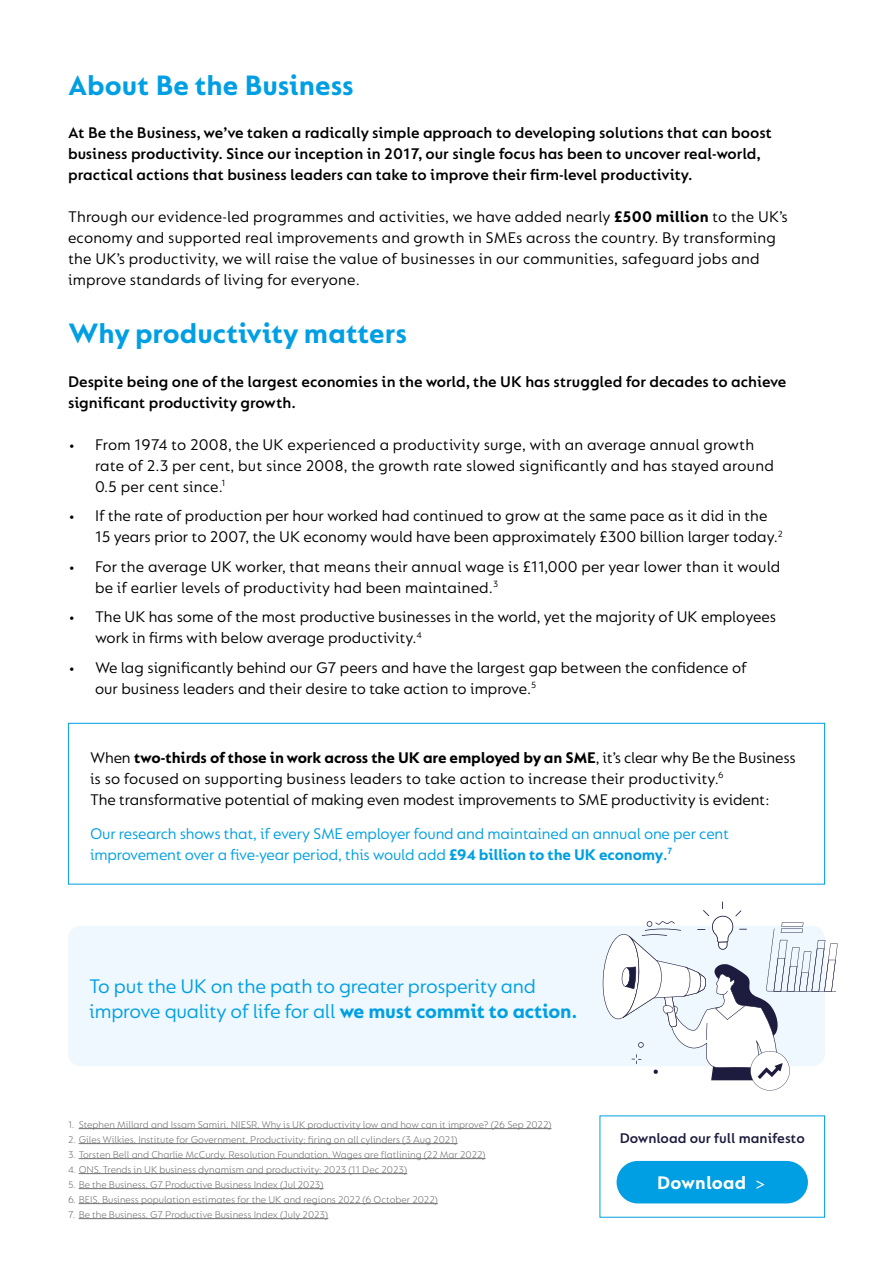
<style>
.page{position:relative;width:893px;height:1263px;background:#fff}
.page>*{position:absolute;margin:0;border:0;box-sizing:border-box;transform-origin:0 0}
.t1{font:700 30px "FS Lucas";color:#009fe3}
.t2{font:21px/25.2px "FS Lucas";letter-spacing:-.01em;color:#009fe3}
.t3{font:700 19.5px "FS Lucas";letter-spacing:.01em;color:#fff}
.t4{font:16.5px/21px "FS Lucas";color:#000}
.t5{font:600 16.5px/21px "FS Lucas";color:#000}
.t6{font:16.5px/21px "FS Lucas";letter-spacing:-.01em;color:#009fe3}
.t7{font:600 15px "FS Lucas";color:#1e1c3e}
.t8{font:300 10.5px "FS Lucas";color:#706f6f}
.s1{font-weight:700}
.s2{font-weight:600}
.s3{font-weight:400}
</style>
<div class="page">
<hr style="left:79px;top:1128px;width:472px;height:1px;background:#706f6f">
<hr style="left:79px;top:1143px;width:379px;height:1px;background:#706f6f">
<hr style="left:79px;top:1158px;width:406px;height:1px;background:#706f6f">
<hr style="left:79px;top:1173px;width:328px;height:1px;background:#706f6f">
<hr style="left:79px;top:1188px;width:245px;height:1px;background:#706f6f">
<hr style="left:79px;top:1203px;width:359px;height:1px;background:#706f6f">
<hr style="left:79px;top:1218px;width:249px;height:1px;background:#706f6f">
<div style="left:617px;top:1161px;width:191px;height:42px;background:#009fe3;border-radius:21px"></div>
<div style="left:68px;top:926px;width:757px;height:140px;background:#eef8fe;border-radius:13px"></div>
<svg style="left:602px;top:901px;width:236px;height:190px"></svg>
<div style="left:68px;top:723px;width:757px;height:161px;border:1px solid #009fe3"></div>
<p class="t1" style="left:68px;top:68px;width:287px">About Be the Business</p>
<p class="t5" style="left:68px;top:121px;width:705px">At Be the Business, we’ve taken a radically simple approach to developing solutions that can boost business productivity. Since our inception in 2017, our single focus has been to uncover real-world, practical actions that business leaders can take to improve their firm-level productivity.</p>
<p class="t4" style="left:68px;top:205px;width:721px">Through our evidence-led programmes and activities, we have added nearly <span class="s1">£500 million</span> to the UK’s economy and supported real improvements and growth in SMEs across the country. By transforming the UK’s productivity, we will raise the value of businesses in our communities, safeguard jobs and improve standards of living for everyone.</p>
<p class="t1" style="left:68px;top:316px;width:340px">Why productivity matters</p>
<p class="t5" style="left:68px;top:370px;width:720px">Despite being one of the largest economies in the world, the UK has struggled for decades to achieve significant productivity growth.</p>
<p class="t4" style="left:95px;top:433px;width:680px;text-indent:-27px">• From 1974 to 2008, the UK experienced a productivity surge, with an average annual growth rate of 2.3 per cent, but since 2008, the growth rate slowed significantly and has stayed around<br>0.5 per cent since.<sup>1</sup></p>
<p class="t4" style="left:95px;top:505px;width:689px;text-indent:-27px">• If the rate of production per hour worked had continued to grow at the same pace as it did in the<br>15 years prior to 2007, the UK economy would have been approximately £300 billion larger today.<sup>2</sup></p>
<p class="t4" style="left:95px;top:555px;width:687px;text-indent:-27px">• For the average UK worker, that means their annual wage is £11,000 per year lower than it would be if earlier levels of productivity had been maintained.<sup>3</sup></p>
<p class="t4" style="left:95px;top:606px;width:683px;text-indent:-27px">• The UK has some of the most productive businesses in the world, yet the majority of UK employees work in firms with below average productivity.<sup>4</sup></p>
<p class="t4" style="left:95px;top:656px;width:653px;text-indent:-27px">• We lag significantly behind our G7 peers and have the largest gap between the confidence of our business leaders and their desire to take action to improve.<sup>5</sup></p>
<p class="t4" style="left:90px;top:746px;width:707px">When <span class="s1">two-thirds of those in work across the UK are employed by an SME</span>, it’s clear why Be the Business is so focused on supporting business leaders to take action to increase their productivity.<sup>6<br></sup>The transformative potential of making even modest improvements to SME productivity is evident:</p>
<p class="t6" style="left:90px;top:822px;width:641px">Our research shows that, if every SME employer found and maintained an annual one per cent improvement over a five-year period, this would add <span class="s1">£94 billion to the UK economy</span><span class="s2">.</span><sup>7</sup></p>
<p class="t2" style="left:89px;top:973px;width:490px">To put the UK on the path to greater prosperity and improve quality of life for all <span class="s1">we must commit to action.</span></p>
<p class="t8" style="left:68px;top:1118px;width:485px">1. Stephen Millard and Issam Samiri, NIESR, Why is UK productivity low and how can it improve? (26 Sep 2022)</p>
<p class="t8" style="left:68px;top:1133px;width:391px">2. Giles Wilkies, Institute for Government, Productivity: firing on all cylinders (3 Aug 2021)</p>
<p class="t8" style="left:68px;top:1148px;width:419px">3. Torsten Bell and Charlie McCurdy, Resolution Foundation, Wages are flatlining (22 Mar 2022)</p>
<p class="t8" style="left:68px;top:1163px;width:341px">4. ONS, Trends in UK business dynamism and productivity: 2023 (11 Dec 2023)</p>
<p class="t8" style="left:68px;top:1178px;width:257px">5. Be the Business, G7 Productive Business Index (Jul 2023)</p>
<p class="t8" style="left:68px;top:1193px;width:371px">6. BEIS, Business population estimates for the UK and regions 2022 (6 October 2022)</p>
<p class="t8" style="left:68px;top:1208px;width:262px">7. Be the Business, G7 Productive Business Index (July 2023)</p>
<p class="t7" style="left:620px;top:1129px;width:187px">Download our full manifesto</p>
<p class="t3" style="left:657px;top:1171px;width:111px">Download <span class="s3">&gt;</span></p>
</div>
